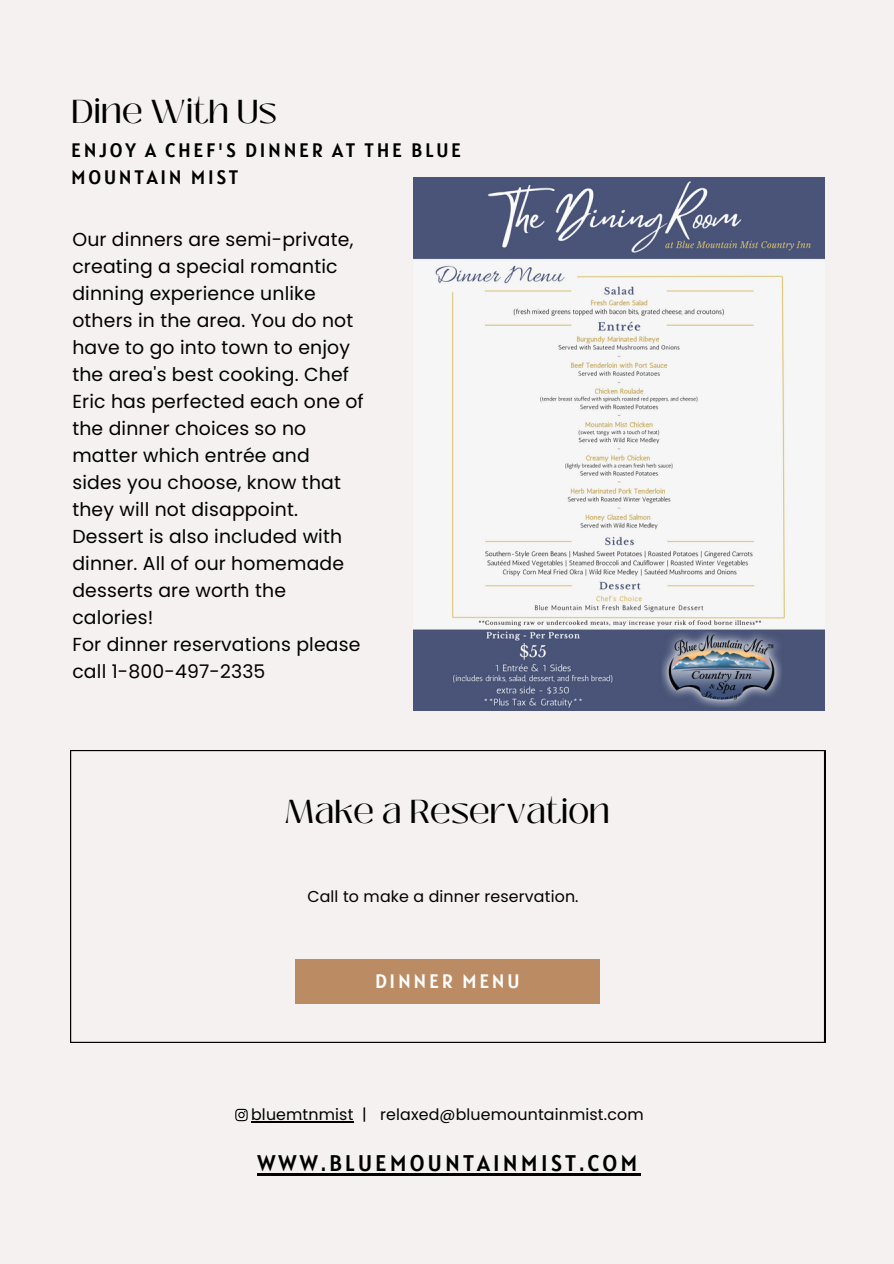
<style>
.page{position:relative;width:894px;height:1264px;background:#fff}
.page>*{position:absolute;margin:0;border:0;box-sizing:border-box;transform-origin:0 0}
.t1{font:33px "Black Mango";color:#000}
.t2{font:22.5px "Alatsi";letter-spacing:.14em;color:#000}
.t3{font:19.5px/27px "Alatsi";letter-spacing:.14em;color:#000}
.t4{font:19.5px "Alatsi";letter-spacing:.14em;color:#fff}
.t5{font:18.75px/27px "Poppins";letter-spacing:.01em;color:#000}
.t6{font:15.75px "Poppins";letter-spacing:.01em;color:#000}
</style>
<div class="page">
<div style="left:0;top:0;width:893px;height:1263px;background:#f4f1f0"></div>
<svg style="left:70px;top:750px;width:754px;height:292px"></svg>
<div style="left:295px;top:959px;width:304px;height:44px;background:#bb8b64"></div>
<img style="left:413px;top:178px;width:411px;height:532px">
<svg style="left:235px;top:1108px;width:12px;height:13px"></svg>
<hr style="left:257px;top:1173px;width:383px;height:2px;background:#000">
<hr style="left:251px;top:1121px;width:102px;height:1px;background:#000">
<h1 class="t1" style="left:71px;top:87px;width:207px">Dine With Us</h1>
<p class="t3" style="left:71px;top:137px;width:391px">ENJOY A CHEF'S DINNER AT THE BLUE<br>MOUNTAIN MIST</p>
<p class="t5" style="left:72px;top:226px;width:293px">Our dinners are semi-private, creating a special romantic dinning experience unlike others in the area. You do not have to go into town to enjoy the area's best cooking. Chef<br>Eric has perfected each one of the dinner choices so no matter which entrée and sides you choose, know that they will not disappoint.<br>Dessert is also included with dinner. All of our homemade desserts are worth the calories!<br>For dinner reservations please call 1-800-497-2335</p>
<h1 class="t1" style="left:284px;top:786px;width:327px">Make a Reservation</h1>
<p class="t6" style="left:307px;top:885px;width:273px">Call to make a dinner reservation.</p>
<p class="t4" style="left:375px;top:968px;width:146px">DINNER MENU</p>
<p class="t6" style="left:251px;top:1103px;width:394px">bluemtnmist | relaxed@bluemountainmist.com</p>
<p class="t2" style="left:257px;top:1148px;width:381px">WWW.BLUEMOUNTAINMIST.COM</p>
</div>
